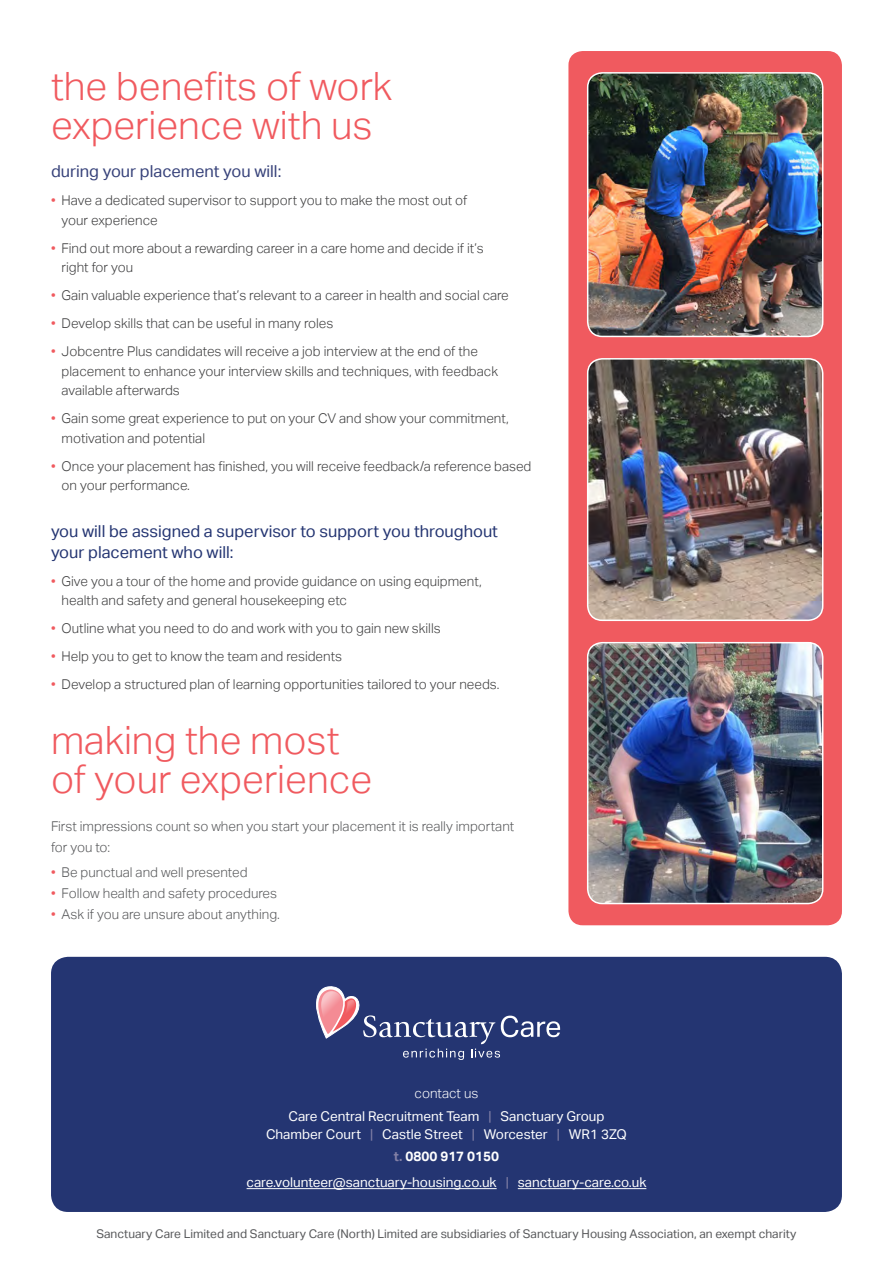
<style>
.page{position:relative;width:893px;height:1263px;background:#fff}
.page>*{position:absolute;margin:0;border:0;box-sizing:border-box;transform-origin:0 0}
.t1{font:300 39px/39px "Aktiv Grotesk";color:#f05a5f}
.t2{font:16.5px/21px "Aktiv Grotesk";color:#243572}
.t3{font:16.5px "Aktiv Grotesk";color:#37427a}
.t4{font:300 13.5px/19.5px "Aktiv Grotesk";color:#3e3e3f}
.t5{font:300 13.5px/21px "Aktiv Grotesk";color:#57585a}
.t6{font:13.5px/22.2px "Aktiv Grotesk";color:#fff;text-align:center}
.t7{font:12px "Aktiv Grotesk";color:#57585a}
.s1{color:#f05a5f}
.s2{font-weight:300}
.s3{color:#8280a6}
.s4{font-weight:700;color:#8280a6}
.s5{font-weight:700}
</style>
<div class="page">
<div style="left:568px;top:51px;width:274px;height:874px;background:#f05a5f;border-radius:14px"></div>
<img style="left:588px;top:359px;width:235px;height:261px">
<div style="left:587px;top:358px;width:236px;height:263px;border:2px solid #fff;border-radius:15px"></div>
<img style="left:588px;top:73px;width:235px;height:263px">
<div style="left:587px;top:72px;width:236px;height:265px;border:2px solid #fff;border-radius:15px"></div>
<img style="left:588px;top:643px;width:235px;height:260px">
<div style="left:587px;top:642px;width:236px;height:262px;border:2px solid #fff;border-radius:15px"></div>
<div style="left:51px;top:957px;width:791px;height:255px;background:#243572;border-radius:17px"></div>
<hr style="left:247px;top:1188px;width:250px;height:1px;background:#fff">
<hr style="left:518px;top:1188px;width:128px;height:1px;background:#fff">
<svg style="left:316px;top:986px;width:244px;height:74px"></svg>
<h1 class="t1" style="left:51px;top:67px;width:343px">the benefits of work experience with us</h1>
<p class="t3" style="left:51px;top:162px;width:232px">during your placement you will:</p>
<p class="t4" style="left:62px;top:191px;width:407px;text-indent:-11px"><span class="s1">•</span> Have a dedicated supervisor to support you to make the most out of your experience</p>
<p class="t4" style="left:62px;top:238px;width:424px;text-indent:-11px"><span class="s1">•</span> Find out more about a rewarding career in a care home and decide if it’s right for you</p>
<p class="t4" style="left:51px;top:286px;width:459px"><span class="s1">•</span> Gain valuable experience that’s relevant to a career in health and social care</p>
<p class="t4" style="left:51px;top:314px;width:284px"><span class="s1">•</span> Develop skills that can be useful in many roles</p>
<p class="t4" style="left:62px;top:342px;width:438px;text-indent:-11px"><span class="s1">•</span> Jobcentre Plus candidates will receive a job interview at the end of the placement to enhance your interview skills and techniques, with feedback available afterwards</p>
<p class="t4" style="left:62px;top:409px;width:449px;text-indent:-11px"><span class="s1">•</span> Gain some great experience to put on your CV and show your commitment, motivation and potential</p>
<p class="t4" style="left:62px;top:456px;width:471px;text-indent:-11px"><span class="s1">•</span> Once your placement has finished, you will receive feedback/a reference based on your performance.</p>
<p class="t2" style="left:51px;top:520px;width:448px">you will be assigned a supervisor to support you throughout your placement who will:</p>
<p class="t4" style="left:62px;top:571px;width:422px;text-indent:-11px"><span class="s1">•</span> Give you a tour of the home and provide guidance on using equipment, health and safety and general housekeeping etc</p>
<p class="t4" style="left:51px;top:619px;width:391px"><span class="s1">•</span> Outline what you need to do and work with you to gain new skills</p>
<p class="t4" style="left:51px;top:647px;width:293px"><span class="s1">•</span> Help you to get to know the team and residents</p>
<p class="t4" style="left:51px;top:675px;width:450px"><span class="s1">•</span> Develop a structured plan of learning opportunities tailored to your needs.</p>
<h1 class="t1" style="left:51px;top:721px;width:323px">making the most of your experience</h1>
<p class="t5" style="left:51px;top:816px;width:465px">First impressions count so when you start your placement it is really important for you to:</p>
<p class="t5" style="left:51px;top:862px;width:198px"><span class="s1">•</span> Be punctual and well presented</p>
<p class="t5" style="left:51px;top:883px;width:228px"><span class="s1">•</span> Follow health and safety procedures</p>
<p class="t5" style="left:51px;top:904px;width:230px"><span class="s1">•</span> Ask if you are unsure about anything.</p>
<p class="t6" style="left:288px;top:1082px;width:318px"><span class="s2">contact us<br></span>Care Central Recruitment Team <span class="s3">|</span> Sanctuary Group</p>
<p class="t6" style="left:266px;top:1123px;width:362px">Chamber Court <span class="s3">|</span> Castle Street <span class="s3">|</span> Worcester <span class="s3">|</span> WR1 3ZQ <span class="s4">t.</span> <span class="s5">0800 917 0150</span></p>
<p class="t6" style="left:247px;top:1171px;width:401px">care.volunteer@sanctuary-housing.co.uk <span class="s3">|</span> sanctuary-care.co.uk</p>
<p class="t7" style="left:96px;top:1226px;width:701px">Sanctuary Care Limited and Sanctuary Care (North) Limited are subsidiaries of Sanctuary Housing Association, an exempt charity</p>
</div>
